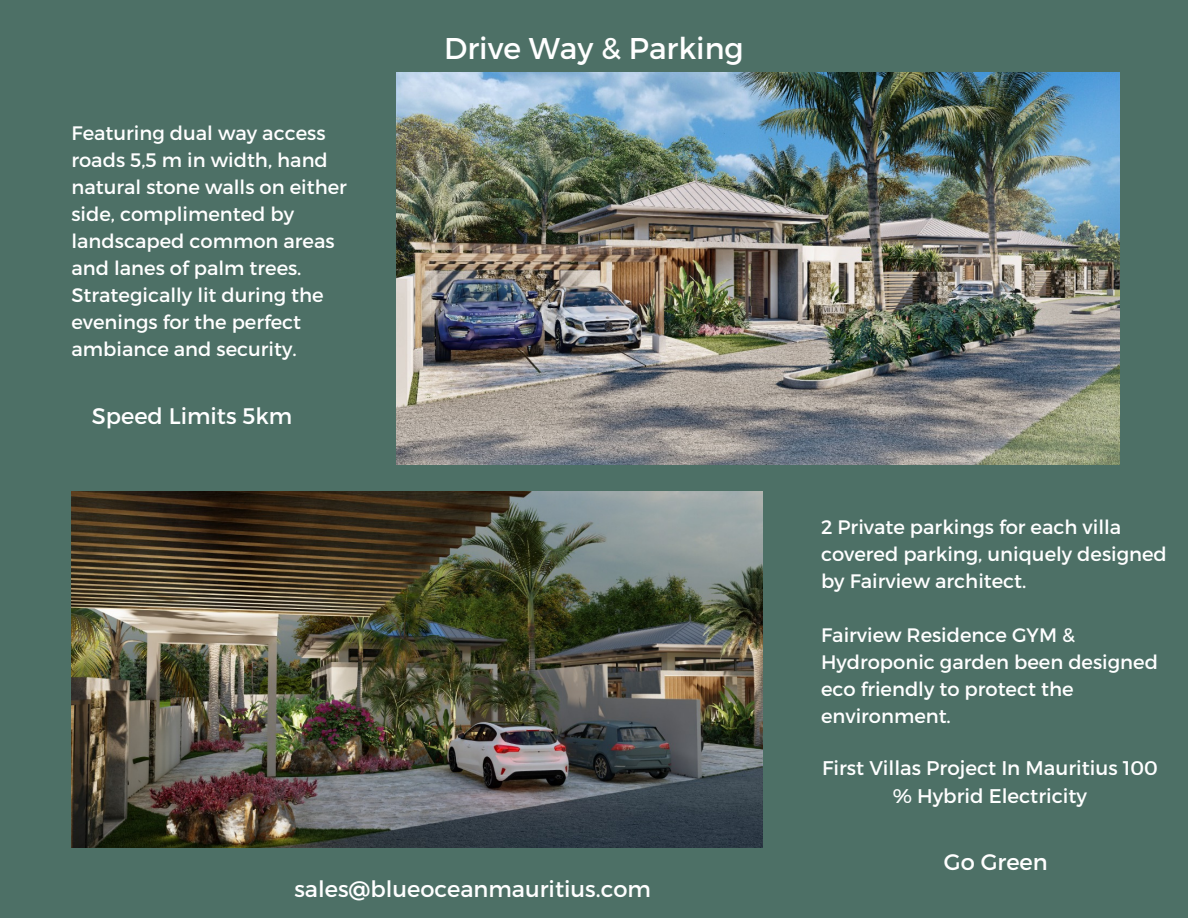
<style>
.page{position:relative;width:1188px;height:918px;background:#4d7066}
.page>*{position:absolute;margin:0;border:0;box-sizing:border-box;transform-origin:0 0}
.t1{font:30px "Montserrat";color:#fff}
.t2{font:22.5px "Montserrat";color:#fff}
.t3{font:19.8px/27.8px "Montserrat";color:#fff;text-align:center}
.t4{font:19.5px/27px "Montserrat";color:#fff}
</style>
<div class="page">
<img style="left:71px;top:492px;width:691px;height:355px">
<img style="left:396px;top:73px;width:723px;height:391px">
<p class="t4" style="left:71px;top:119px;width:277px">Featuring dual way access roads 5,5 m in width, hand natural stone walls on either side, complimented by landscaped common areas and lanes of palm trees.<br>Strategically lit during the evenings for the perfect ambiance and security.</p>
<p class="t2" style="left:92px;top:401px;width:202px">Speed Limits 5km</p>
<p class="t1" style="left:444px;top:29px;width:301px">Drive Way &amp; Parking</p>
<p class="t2" style="left:294px;top:874px;width:358px">sales@blueoceanmauritius.com</p>
<p class="t4" style="left:821px;top:513px;width:347px">2 Private parkings for each villa covered parking, uniquely designed by Fairview architect.</p>
<p class="t4" style="left:821px;top:621px;width:338px">Fairview Residence GYM &amp;<br>Hydroponic garden been designed eco friendly to protect the environment.</p>
<p class="t3" style="left:822px;top:753px;width:337px">First Villas Project In Mauritius 100 % Hybrid Electricity</p>
<p class="t2" style="left:944px;top:847px;width:105px">Go Green</p>
</div>
